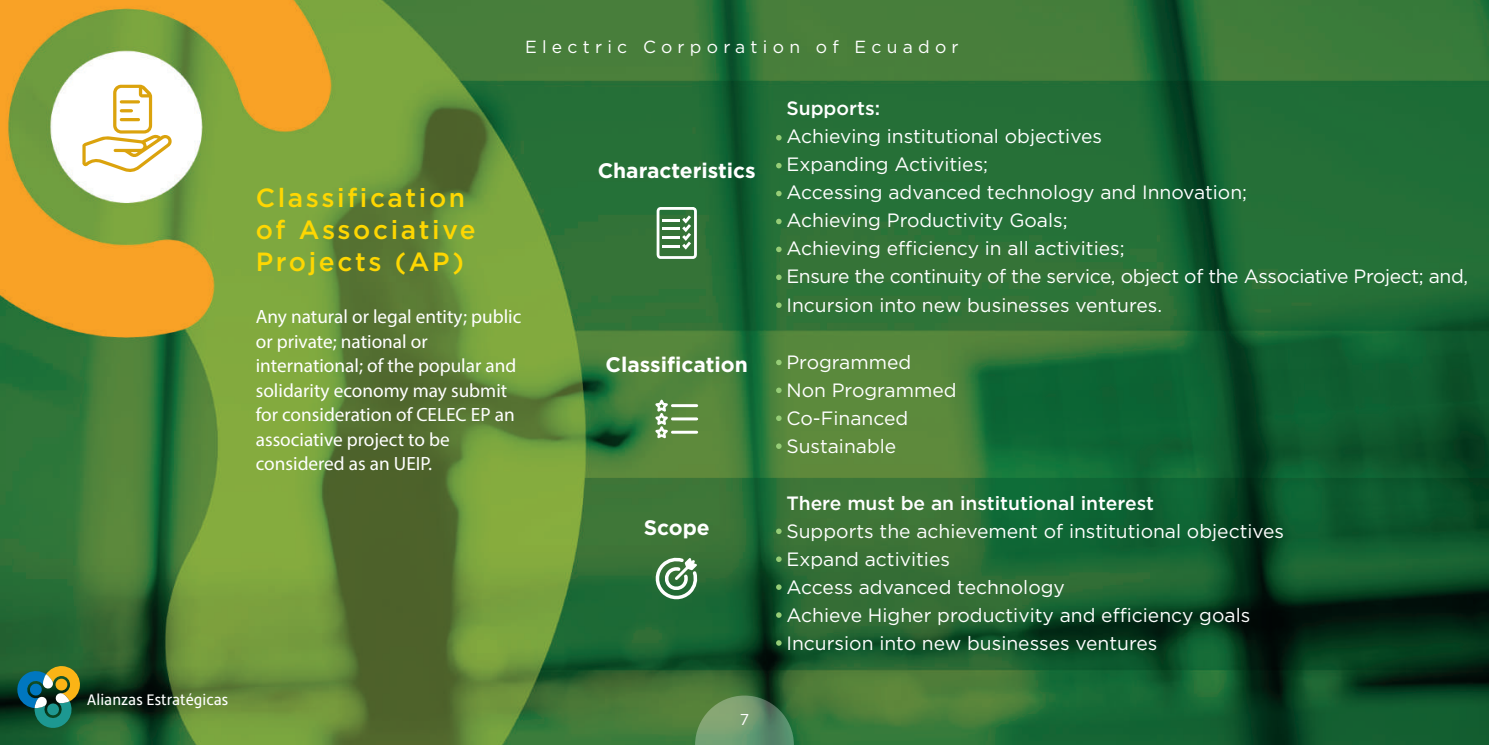
<style>
.page{position:relative;width:1489px;height:745px;background:#fff}
.page>*{position:absolute;margin:0;border:0;box-sizing:border-box;transform-origin:0 0}
.t1{font:500 26.25px/32.2px "Gotham";letter-spacing:.1em;color:#fed702}
.t2{font:700 21px "Gotham";color:#fff}
.t3{font:19.25px/28px "Gotham";color:#fff}
.t4{font:19.25px/24.5px "Myriad Pro";color:#fff}
.t5{font:500 19.25px "Gotham";color:#fff}
.t6{font:17.5px "Gotham";letter-spacing:.3em;color:#fff}
.t7{font:15.75px "Hedley New";color:#fff}
.t8{font:15.75px "Gotham";color:#fff}
</style>
<div class="page">
<img style="left:0;top:0;width:1488px;height:744px">
<svg style="left:695px;top:695px;width:98px;height:49px;background:#628e61"></svg>
<svg style="left:82px;top:85px;width:90px;height:88px"></svg>
<svg style="left:656px;top:207px;width:41px;height:52px"></svg>
<svg style="left:655px;top:399px;width:43px;height:39px"></svg>
<svg style="left:650px;top:555px;width:50px;height:49px"></svg>
<svg style="left:15px;top:665px;width:65px;height:65px;background:#427557"></svg>
<svg style="left:776px;top:135px;width:5px;height:5px"></svg>
<svg style="left:776px;top:163px;width:5px;height:5px"></svg>
<svg style="left:776px;top:191px;width:5px;height:5px"></svg>
<svg style="left:776px;top:218px;width:5px;height:6px"></svg>
<svg style="left:776px;top:246px;width:5px;height:6px"></svg>
<svg style="left:776px;top:274px;width:5px;height:6px"></svg>
<svg style="left:776px;top:302px;width:5px;height:6px"></svg>
<svg style="left:776px;top:528px;width:5px;height:5px"></svg>
<svg style="left:776px;top:556px;width:5px;height:5px"></svg>
<svg style="left:776px;top:584px;width:5px;height:5px"></svg>
<svg style="left:776px;top:612px;width:5px;height:5px"></svg>
<svg style="left:776px;top:639px;width:5px;height:6px"></svg>
<svg style="left:776px;top:359px;width:5px;height:6px"></svg>
<svg style="left:776px;top:387px;width:5px;height:6px"></svg>
<svg style="left:776px;top:415px;width:5px;height:6px"></svg>
<svg style="left:776px;top:443px;width:5px;height:5px"></svg>
<p class="t7" style="left:87px;top:690px;width:143px">Alianzas Estratégicas</p>
<p class="t6" style="left:525px;top:36px;width:435px">Electric Corporation of Ecuador</p>
<h1 class="t1" style="left:256px;top:181px;width:221px">Classification of Associative<br>Projects (AP)</h1>
<p class="t4" style="left:256px;top:304px;width:267px">Any natural or legal entity; public or private; national or international; of the popular and solidarity economy may submit for consideration of CELEC EP an associative project to be considered as an UEIP.</p>
<p class="t2" style="left:597px;top:156px;width:160px">Characteristics</p>
<p class="t2" style="left:605px;top:351px;width:144px">Classification</p>
<p class="t2" style="left:643px;top:513px;width:68px">Scope</p>
<p class="t8" style="left:739px;top:709px;width:11px">7</p>
<p class="t5" style="left:786px;top:96px;width:95px">Supports:</p>
<p class="t3" style="left:786px;top:122px;width:683px">Achieving institutional objectives<br>Expanding Activities;<br>Accessing advanced technology and Innovation;<br>Achieving Productivity Goals;<br>Achieving efficiency in all activities;<br>Ensure the continuity of the service, object of the Associative Project; and, Incursion into new businesses ventures.</p>
<p class="t3" style="left:786px;top:347px;width:171px">Programmed<br>Non Programmed<br>Co-Financed<br>Sustainable</p>
<p class="t5" style="left:786px;top:490px;width:369px">There must be an institutional interest</p>
<p class="t3" style="left:786px;top:516px;width:499px">Supports the achievement of institutional objectives Expand activities<br>Access advanced technology<br>Achieve Higher productivity and efficiency goals Incursion into new businesses ventures</p>
</div>
